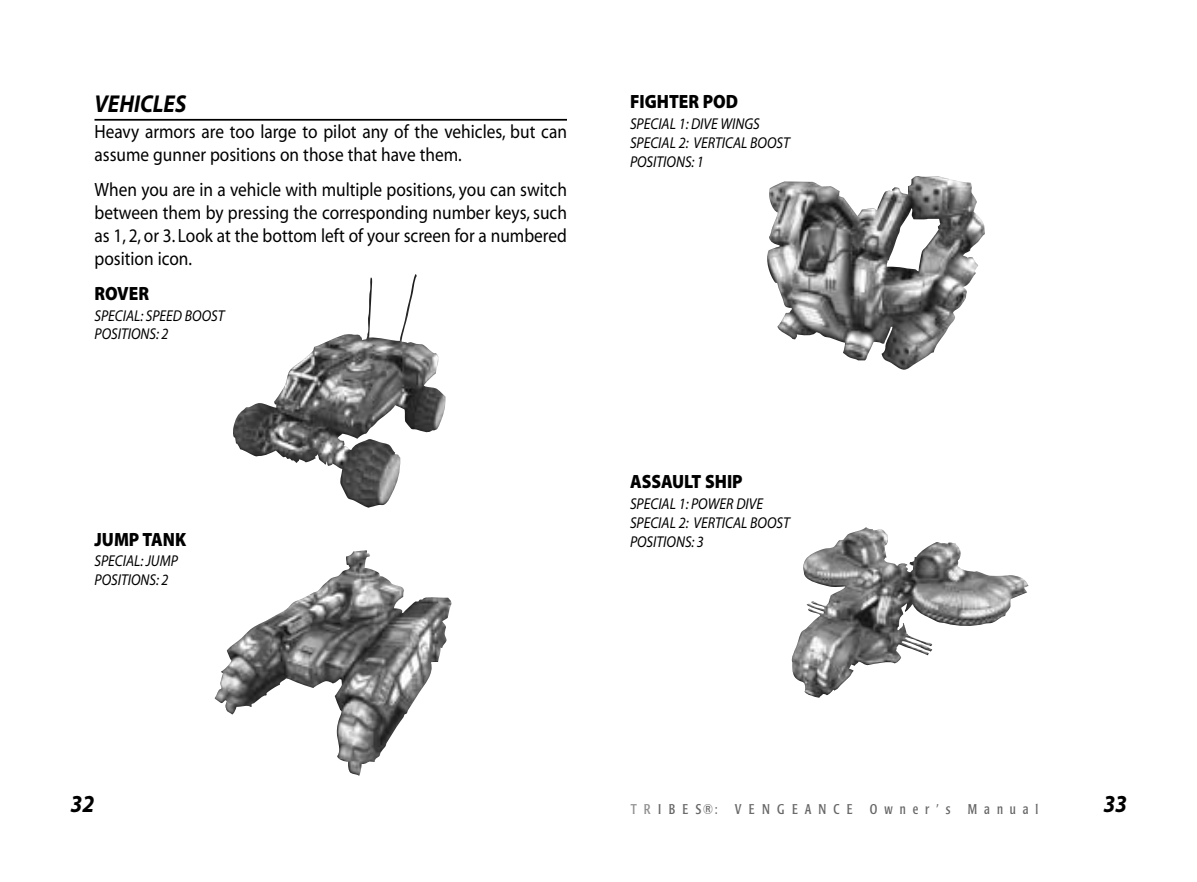
<style>
.page{position:relative;width:1197px;height:882px;background:#fff}
.page>*{position:absolute;margin:0;border:0;box-sizing:border-box;transform-origin:0 0}
.t1{font:italic 700 24.5px "Myriad";color:#000;scale:.9 1}
.t2{font:19.25px/23.1px "Myriad";color:#000;scale:.9 1}
.t3{font:19.25px "Myriad MM 830 600";color:#000;scale:.9 1}
.t4{font:italic 15.75px/18.9px "Myriad";color:#000;scale:.9 1}
.t5{font:condensed 14px "Poppl Laudatio";letter-spacing:.56em;color:#666;scale:.9 1}
.s1{color:#8f8f8f}
</style>
<div class="page">
<hr style="left:94px;top:119px;width:473px;height:2px;background:#000">
<img style="left:233px;top:274px;width:213px;height:234px">
<img style="left:767px;top:176px;width:218px;height:194px">
<img style="left:791px;top:527px;width:237px;height:171px">
<img style="left:215px;top:550px;width:237px;height:226px">
<p class="t1" style="left:94px;top:94px;width:104px">VEHICLES</p>
<p class="t2" style="left:94px;top:121px;width:526px">Heavy armors are too large to pilot any of the vehicles, but can assume gunner positions on those that have them.</p>
<p class="t2" style="left:94px;top:179px;width:527px;text-align:justify">When you are in a vehicle with multiple positions, you can switch between them by pressing the corresponding number keys, such as 1, 2, or 3. Look at the bottom left of your screen for a numbered position icon.</p>
<p class="t3" style="left:94px;top:286px;width:62px">ROVER</p>
<p class="t4" style="left:94px;top:307px;width:146px">SPECIAL: SPEED BOOST<br>POSITIONS: 2</p>
<p class="t3" style="left:94px;top:532px;width:103px">JUMP TANK</p>
<p class="t4" style="left:94px;top:553px;width:94px">SPECIAL: JUMP<br>POSITIONS: 2</p>
<p class="t3" style="left:630px;top:94px;width:122px">FIGHTER POD</p>
<p class="t4" style="left:630px;top:115px;width:179px">SPECIAL 1: DIVE WINGS<br>SPECIAL 2: VERTICAL BOOST<br>POSITIONS: 1</p>
<p class="t3" style="left:630px;top:475px;width:127px">ASSAULT SHIP</p>
<p class="t4" style="left:630px;top:495px;width:179px">SPECIAL 1: POWER DIVE<br>SPECIAL 2: VERTICAL BOOST<br>POSITIONS: 3</p>
<p class="t1" style="left:71px;top:794px;width:28px">32</p>
<p class="t5" style="left:631px;top:803px;width:454px"><span class="s1">TR</span>IBES®: VENGEANCE Owner’s Manual</p>
<p class="t1" style="left:1103px;top:794px;width:28px">33</p>
</div>
